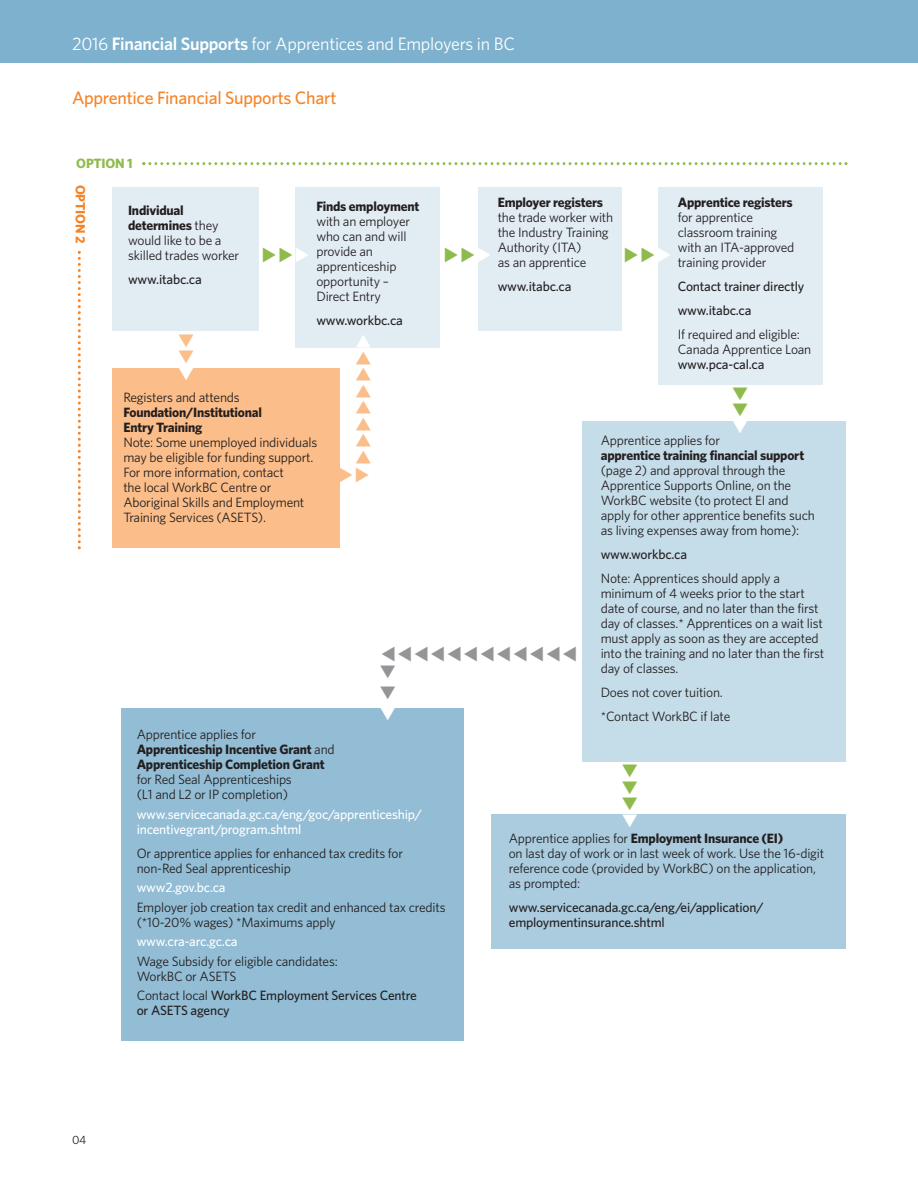
<style>
.page{position:relative;width:918px;height:1188px;background:#fff}
.page>*{position:absolute;margin:0;border:0;box-sizing:border-box;transform-origin:0 0}
.t1{font:18px "Whitney";letter-spacing:-.015em;color:#fff}
.t2{font:500 18px "Whitney";letter-spacing:-.015em;color:#f58427}
.t3{font:13.5px/15px "Whitney";letter-spacing:-.015em;color:#231f20}
.t4{font:500 13.5px/15px "Whitney";letter-spacing:-.015em;color:#231f20}
.t5{font:700 13.5px/15px "Whitney";letter-spacing:-.015em;color:#231f20}
.t6{font:500 13.5px/15px "Whitney";letter-spacing:-.015em;color:#fff}
.t7{font:700 13.5px "Whitney";letter-spacing:-.015em;color:#8fbb4d}
.t8{font:700 13.5px "Whitney";letter-spacing:-.015em;color:#f58427}
.t9{font:12px "Whitney";color:#231f20}
.s1{font-weight:600}
.s2{font-weight:700}
.s3{font-weight:400}
</style>
<div class="page">
<div style="left:478px;top:187px;width:144px;height:144px;background:#e2ecf3"></div>
<div style="left:582px;top:421px;width:264px;height:341px;background:#c5dce9"></div>
<div style="left:491px;top:815px;width:355px;height:134px;background:#abccdf"></div>
<div style="left:122px;top:708px;width:342px;height:333px;background:#92bdd5"></div>
<div style="left:296px;top:187px;width:144px;height:161px;background:#e2ecf3"></div>
<div style="left:112px;top:187px;width:147px;height:144px;background:#e2ecf3"></div>
<div style="left:112px;top:368px;width:228px;height:180px;background:#fbbd89"></div>
<div style="left:658px;top:187px;width:165px;height:198px;background:#e2ecf3"></div>
<svg style="left:142px;top:162px;width:706px;height:3px"></svg>
<svg style="left:78px;top:251px;width:3px;height:298px"></svg>
<div style="left:0;top:0;width:918px;height:63px;background:#7db1cd"></div>
<svg style="left:295px;top:248px;width:1px;height:14px"></svg>
<svg style="left:623px;top:814px;width:14px;height:1px"></svg>
<h1 class="t1" style="left:72px;top:38px;width:445px">2016 <span class="s1">Financial Supports</span> for Apprentices and Employers in BC</h1>
<h1 class="t2" style="left:72px;top:92px;width:266px">Apprentice Financial Supports Chart</h1>
<p class="t7" style="left:76px;top:159px;width:58px">OPTION 1</p>
<p class="t8" style="left:85px;top:185px;width:60px;rotate:90deg">OPTION 2</p>
<p class="t3" style="left:128px;top:204px;width:113px"><span class="s2">Individual determines</span> they would like to be a skilled trades worker</p>
<p class="t4" style="left:128px;top:273px;width:75px">www.itabc.ca</p>
<p class="t5" style="left:316px;top:201px;width:105px">Finds employment</p>
<p class="t3" style="left:316px;top:215px;width:95px">with an employer who can and will provide an apprenticeship opportunity –<br>Direct Entry</p>
<p class="t4" style="left:316px;top:315px;width:88px">www.workbc.ca</p>
<p class="t3" style="left:123px;top:391px;width:118px">Registers and attends</p>
<p class="t5" style="left:123px;top:406px;width:140px">Foundation/Institutional<br>Entry Training</p>
<p class="t3" style="left:123px;top:436px;width:195px">Note: Some unemployed individuals may be eligible for funding support.<br>For more information, contact<br>the local WorkBC Centre or<br>Aboriginal Skills and Employment<br>Training Services (ASETS).</p>
<p class="t9" style="left:72px;top:1135px;width:16px">04</p>
<p class="t5" style="left:137px;top:728px;width:199px"><span class="s3">Apprentice applies for<br></span>Apprenticeship Incentive Grant <span class="s3">and<br></span>Apprenticeship Completion Grant</p>
<p class="t3" style="left:137px;top:773px;width:157px">for Red Seal Apprenticeships (L1 and L2 or IP completion)</p>
<p class="t6" style="left:137px;top:808px;width:287px">www.servicecanada.gc.ca/eng/goc/apprenticeship/ incentivegrant/program.shtml</p>
<p class="t3" style="left:137px;top:847px;width:268px">Or apprentice applies for enhanced tax credits for non-Red Seal apprenticeship</p>
<p class="t6" style="left:137px;top:881px;width:91px">www2.gov.bc.ca</p>
<p class="t3" style="left:137px;top:901px;width:310px">Employer job creation tax credit and enhanced tax credits (*10-20% wages) *Maximums apply</p>
<p class="t6" style="left:137px;top:935px;width:102px">www.cra-arc.gc.ca</p>
<p class="t3" style="left:137px;top:955px;width:203px">Wage Subsidy for eligible candidates:<br>WorkBC or ASETS</p>
<p class="t4" style="left:137px;top:989px;width:282px"><span class="s3">Contact local</span> WorkBC Employment Services Centre or ASETS agency</p>
<p class="t5" style="left:498px;top:196px;width:107px">Employer registers</p>
<p class="t3" style="left:498px;top:211px;width:117px">the trade worker with the Industry Training<br>Authority (ITA)<br>as an apprentice</p>
<p class="t4" style="left:498px;top:280px;width:75px">www.itabc.ca</p>
<p class="t5" style="left:678px;top:196px;width:117px">Apprentice registers</p>
<p class="t3" style="left:678px;top:211px;width:118px">for apprentice classroom training with an ITA-approved training provider</p>
<p class="t4" style="left:678px;top:275px;width:128px;line-height:24px">Contact trainer directly www.itabc.ca</p>
<p class="t3" style="left:678px;top:328px;width:135px">If required and eligible:<br>Canada Apprentice Loan</p>
<p class="t4" style="left:678px;top:358px;width:88px">www.pca-cal.ca</p>
<p class="t3" style="left:601px;top:434px;width:121px">Apprentice applies for</p>
<p class="t5" style="left:601px;top:450px;width:205px">apprentice training financial support</p>
<p class="t3" style="left:601px;top:464px;width:216px">(page 2) and approval through the Apprentice Supports Online, on the WorkBC website (to protect EI and apply for other apprentice benefits such as living expenses away from home):</p>
<p class="t4" style="left:601px;top:549px;width:88px">www.workbc.ca</p>
<p class="t3" style="left:601px;top:572px;width:225px">Note: Apprentices should apply a minimum of 4 weeks prior to the start date of course, and no later than the first day of classes.* Apprentices on a wait list must apply as soon as they are accepted into the training and no later than the first day of classes.</p>
<p class="t3" style="left:601px;top:682px;width:131px;line-height:24px">Does not cover tuition. *Contact WorkBC if late</p>
<p class="t3" style="left:509px;top:832px;width:317px">Apprentice applies for <span class="s2">Employment Insurance (EI)<br></span>on last day of work or in last week of work. Use the 16-digit reference code (provided by WorkBC) on the application, as prompted:</p>
<p class="t4" style="left:509px;top:901px;width:256px">www.servicecanada.gc.ca/eng/ei/application/ employmentinsurance.shtml</p>
</div>
